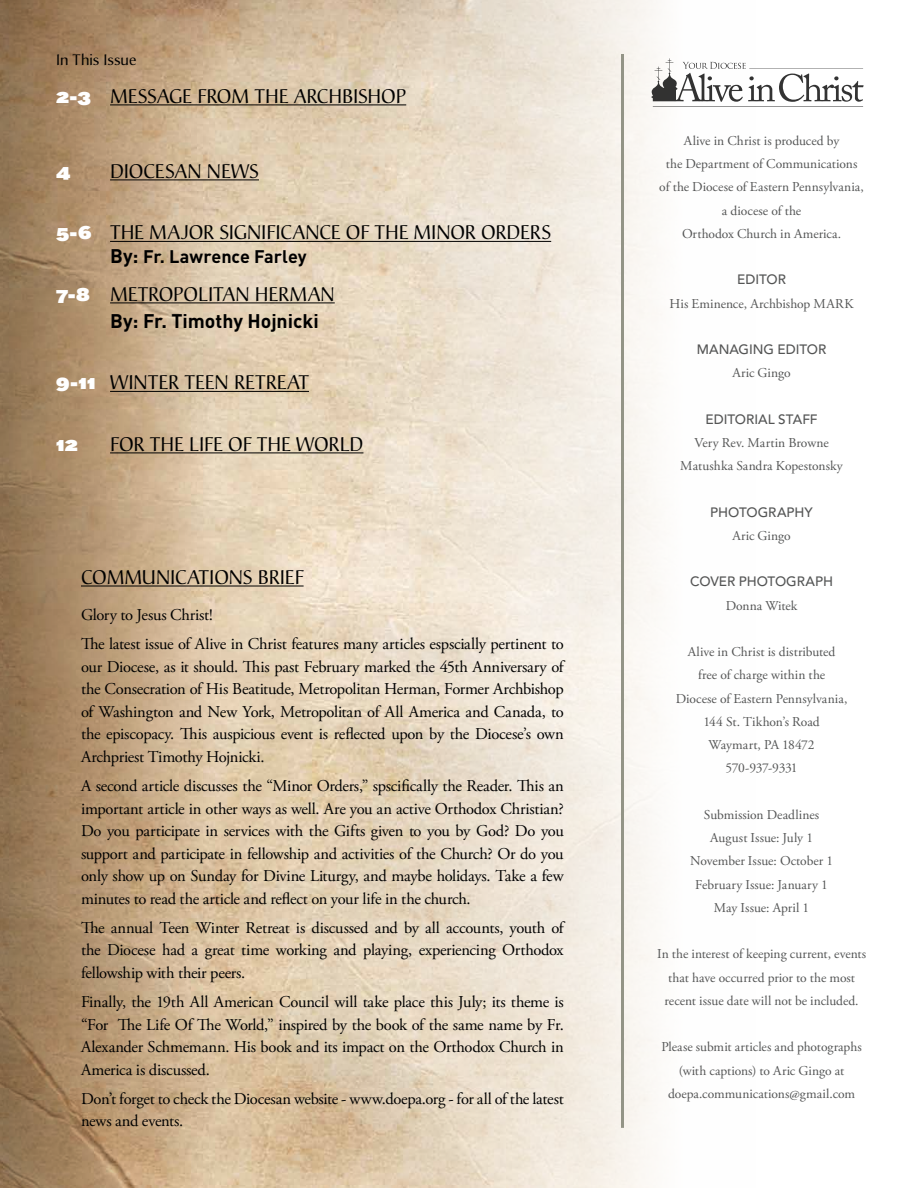
<style>
.page{position:relative;width:918px;height:1188px;background:#fff}
.page>*{position:absolute;margin:0;border:0;box-sizing:border-box;transform-origin:0 0}
.t1{font:19.5px "Christiana";letter-spacing:-.005em;color:#000}
.t2{font:700 19.5px "DIN";color:#000}
.t3{font:700 18px "DIN";color:#000}
.t4{font:18px "Bau Super";color:#fff}
.t5{font:16.5px/22.5px "Adobe Garamond Pro";letter-spacing:-.015em;color:#000;text-align:justify}
.t6{font:15px "Christiana";color:#000}
.t7{font:13.5px/23.2px "Adobe Garamond Pro";color:#545555;text-align:center}
.t8{font:500 13.5px "Avenir LT Std";color:#545555}
.s1{font-family:"Bau Super";font-size:18px;color:#fff}
.s2{font-size:19.5px}
</style>
<div class="page">
<img style="left:320px;top:0;width:341px;height:1188px">
<svg style="left:0;top:0;width:320px;height:1188px"></svg>
<svg style="left:651px;top:58px;width:213px;height:49px"></svg>
<hr style="left:110px;top:104px;width:296px;height:1px;background:#000">
<hr style="left:110px;top:179px;width:149px;height:1px;background:#000">
<hr style="left:110px;top:241px;width:441px;height:1px;background:#000">
<hr style="left:110px;top:302px;width:225px;height:1px;background:#000">
<hr style="left:110px;top:391px;width:199px;height:1px;background:#000">
<hr style="left:110px;top:452px;width:253px;height:1px;background:#000">
<hr style="left:621px;top:54px;width:3px;height:1074px;background:#939486">
<hr style="left:81px;top:586px;width:223px;height:1px;background:#000">
<p class="t6" style="left:56px;top:51px;width:82px">In This Issue</p>
<p class="t1" style="left:56px;top:84px;width:352px"><span class="s1">2-3</span> MESSAGE FROM THE ARCHBISHOP</p>
<p class="t4" style="left:56px;top:159px;width:16px">4</p>
<p class="t1" style="left:110px;top:159px;width:150px">DIOCESAN NEWS</p>
<p class="t1" style="left:56px;top:221px;width:497px"><span class="s1">5-6</span> THE MAJOR SIGNIFICANCE OF THE MINOR ORDERS</p>
<p class="t3" style="left:110px;top:245px;width:198px"><span class="s2">By:</span> Fr. Lawrence Farley</p>
<p class="t1" style="left:56px;top:282px;width:280px"><span class="s1">7-8</span> METROPOLITAN HERMAN</p>
<p class="t2" style="left:110px;top:308px;width:210px">By: Fr. Timothy Hojnicki</p>
<p class="t1" style="left:56px;top:371px;width:254px"><span class="s1">9-11</span> WINTER TEEN RETREAT</p>
<p class="t4" style="left:56px;top:432px;width:23px">12</p>
<p class="t1" style="left:110px;top:432px;width:255px">FOR THE LIFE OF THE WORLD</p>
<p class="t1" style="left:81px;top:565px;width:224px">COMMUNICATIONS BRIEF</p>
<p class="t5" style="left:81px;top:601px;width:484px;line-height:29.2px">Glory to Jesus Christ!<br>The latest issue of Alive in Christ features many articles espscially pertinent to</p>
<p class="t5" style="left:81px;top:656px;width:484px">our Diocese, as it should. This past February marked the 45th Anniversary of the Consecration of His Beatitude, Metropolitan Herman, Former Archbishop of Washington and New York, Metropolitan of All America and Canada, to the episcopacy. This auspicious event is reflected upon by the Diocese’s own Archpriest Timothy Hojnicki.</p>
<p class="t5" style="left:81px;top:775px;width:484px">A second article discusses the “Minor Orders,” spscifically the Reader. This an important article in other ways as well. Are you an active Orthodox Christian?<br>Do you participate in services with the Gifts given to you by God? Do you support and participate in fellowship and activities of the Church? Or do you only show up on Sunday for Divine Liturgy, and maybe holidays. Take a few minutes to read the article and reflect on your life in the church.</p>
<p class="t5" style="left:81px;top:917px;width:484px">The annual Teen Winter Retreat is discussed and by all accounts, youth of the Diocese had a great time working and playing, experiencing Orthodox fellowship with their peers.</p>
<p class="t5" style="left:81px;top:991px;width:484px">Finally, the 19th All American Council will take place this July; its theme is “For The Life Of The World,” inspired by the book of the same name by Fr.<br>Alexander Schmemann. His book and its impact on the Orthodox Church in America is discussed.</p>
<p class="t5" style="left:81px;top:1088px;width:484px">Don’t forget to check the Diocesan website - www.doepa.org - for all of the latest news and events.</p>
<p class="t7" style="left:659px;top:129px;width:206px">Alive in Christ is produced by<br>the Department of Communications of the Diocese of Eastern Pennsylvania, a diocese of the<br>Orthodox Church in America.</p>
<p class="t8" style="left:737px;top:272px;width:50px">EDITOR</p>
<p class="t7" style="left:670px;top:292px;width:186px">His Eminence, Archbishop MARK</p>
<p class="t8" style="left:697px;top:342px;width:131px">MANAGING EDITOR</p>
<p class="t7" style="left:732px;top:362px;width:60px">Aric Gingo</p>
<p class="t8" style="left:706px;top:411px;width:114px">EDITORIAL STAFF</p>
<p class="t7" style="left:680px;top:432px;width:164px">Very Rev. Martin Browne<br>Matushka Sandra Kopestonsky</p>
<p class="t8" style="left:710px;top:504px;width:104px">PHOTOGRAPHY</p>
<p class="t7" style="left:732px;top:525px;width:60px">Aric Gingo</p>
<p class="t8" style="left:690px;top:574px;width:144px">COVER PHOTOGRAPH</p>
<p class="t7" style="left:726px;top:594px;width:73px">Donna Witek</p>
<p class="t7" style="left:676px;top:641px;width:173px">Alive in Christ is distributed<br>free of charge within the<br>Diocese of Eastern Pennsylvania,<br>144 St. Tikhon’s Road<br>Waymart, PA 18472<br>570-937-9331</p>
<p class="t7" style="left:690px;top:804px;width:145px">Submission Deadlines<br>August Issue: July 1<br>November Issue: October 1<br>February Issue: January 1<br>May Issue: April 1</p>
<p class="t7" style="left:657px;top:943px;width:211px">In the interest of keeping current, events that have occurred prior to the most recent issue date will not be included.</p>
<p class="t7" style="left:661px;top:1036px;width:202px">Please submit articles and photographs (with captions) to Aric Gingo at doepa.communications@gmail.com</p>
</div>
